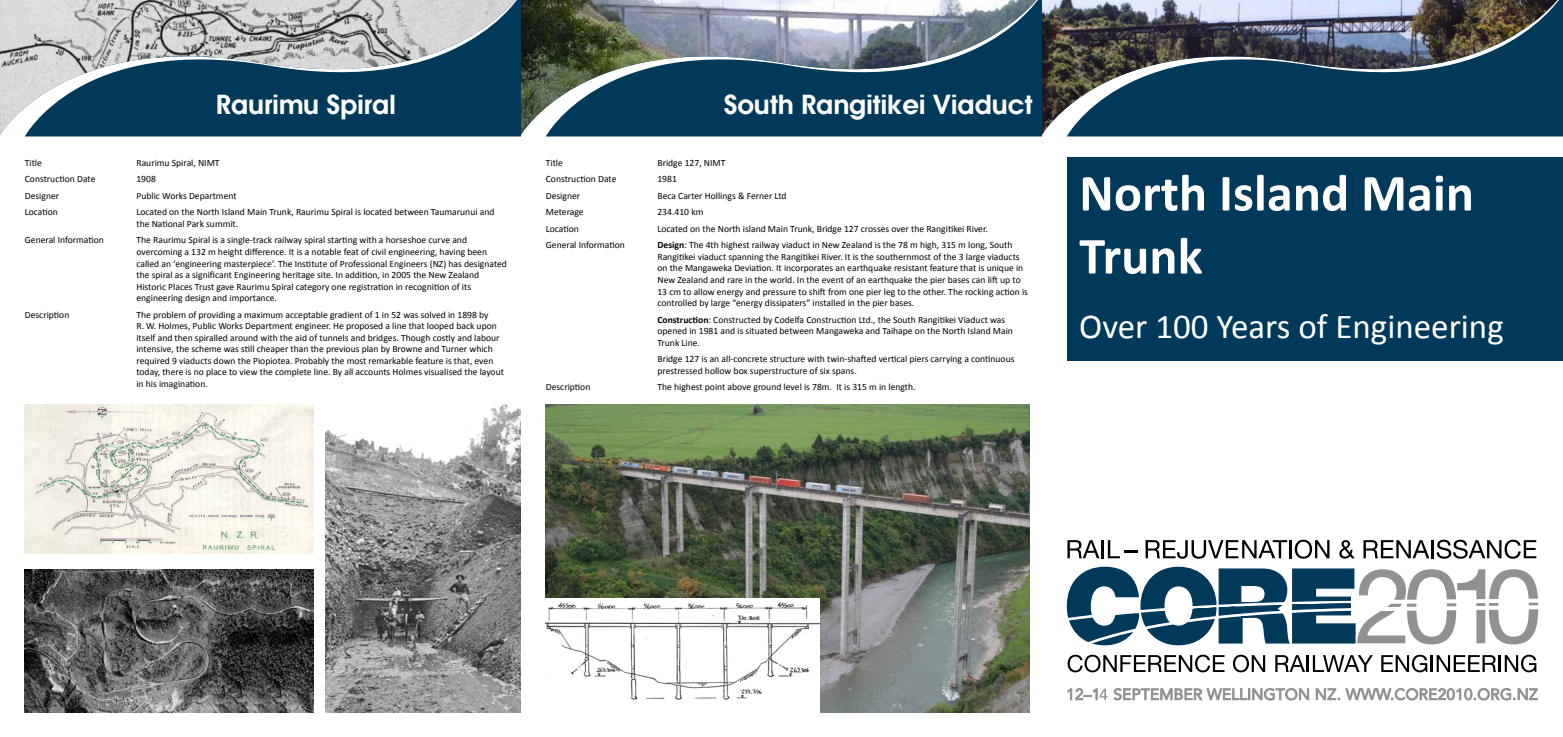
<style>
.page{position:relative;width:1563px;height:737px;background:#fff}
.page>*{position:absolute;margin:0;border:0;box-sizing:border-box;transform-origin:0 0}
.t1{font:700 52.5px/63px "Calibri";color:#fff}
.t2{font:35px "Calibri";color:#fff}
.t3{font:600 26.25px "Atlanta";color:#fff}
.t4{font:9.62px/11.5px "Calibri";color:#000}
.s1{font-weight:700}
</style>
<div class="page">
<div style="left:1067px;top:157px;width:496px;height:204px;background:#00395a"></div>
<img style="left:1042px;top:0;width:521px;height:135px">
<svg style="left:1066px;top:540px;width:473px;height:161px"></svg>
<svg style="left:1067px;top:654px;width:157px;height:18px"></svg>
<svg style="left:1233px;top:654px;width:32px;height:18px"></svg>
<svg style="left:1275px;top:655px;width:98px;height:17px"></svg>
<svg style="left:1381px;top:654px;width:46px;height:18px"></svg>
<hr style="left:1430px;top:655px;width:3px;height:17px;background:#000">
<svg style="left:1436px;top:655px;width:60px;height:17px"></svg>
<hr style="left:1498px;top:655px;width:3px;height:17px;background:#000">
<svg style="left:1504px;top:654px;width:32px;height:18px"></svg>
<svg style="left:1067px;top:540px;width:32px;height:18px"></svg>
<hr style="left:1101px;top:540px;width:3px;height:18px;background:#000">
<svg style="left:1108px;top:540px;width:30px;height:18px"></svg>
<svg style="left:1339px;top:540px;width:15px;height:18px"></svg>
<svg style="left:1363px;top:539px;width:173px;height:19px"></svg>
<svg style="left:1145px;top:539px;width:184px;height:19px"></svg>
<svg style="left:1067px;top:566px;width:471px;height:80px"></svg>
<svg style="left:1113px;top:688px;width:196px;height:12px"></svg>
<svg style="left:1316px;top:688px;width:221px;height:12px"></svg>
<svg style="left:1067px;top:688px;width:40px;height:12px"></svg>
<img style="left:0;top:0;width:515px;height:135px">
<img style="left:521px;top:0;width:515px;height:135px">
<img style="left:325px;top:404px;width:196px;height:308px">
<img style="left:25px;top:570px;width:288px;height:142px">
<img style="left:546px;top:404px;width:483px;height:308px">
<img style="left:25px;top:404px;width:288px;height:149px">
<img style="left:546px;top:598px;width:273px;height:114px">
<h3 class="t3" style="left:216px;top:85px;width:182px">Raurimu Spiral</h3>
<p class="t4" style="left:25px;top:156px;width:19px">Title</p>
<p class="t4" style="left:136px;top:156px;width:85px">Raurimu Spiral, NIMT</p>
<p class="t4" style="left:25px;top:173px;width:72px">Construction Date</p>
<p class="t4" style="left:136px;top:173px;width:21px">1908</p>
<p class="t4" style="left:25px;top:189px;width:36px">Designer</p>
<p class="t4" style="left:136px;top:189px;width:102px">Public Works Department</p>
<p class="t4" style="left:25px;top:206px;width:35px">Location</p>
<p class="t4" style="left:136px;top:206px;width:359px">Located on the North Island Main Trunk, Raurimu Spiral is located between Taumarunui and the National Park summit.</p>
<p class="t4" style="left:25px;top:234px;width:81px">General Information</p>
<p class="t4" style="left:136px;top:234px;width:372px">The Raurimu Spiral is a single-track railway spiral starting with a horseshoe curve and overcoming a 132 m height difference. It is a notable feat of civil engineering, having been called an ‘engineering masterpiece’. The Institute of Professional Engineers (NZ) has designated the spiral as a significant Engineering heritage site. In addition, in 2005 the New Zealand Historic Places Trust gave Raurimu Spiral category one registration in recognition of its engineering design and importance.</p>
<p class="t4" style="left:25px;top:308px;width:46px">Description</p>
<p class="t4" style="left:136px;top:308px;width:369px">The problem of providing a maximum acceptable gradient of 1 in 52 was solved in 1898 by<br>R. W. Holmes, Public Works Department engineer. He proposed a line that looped back upon itself and then spiralled around with the aid of tunnels and bridges. Though costly and labour intensive, the scheme was still cheaper than the previous plan by Browne and Turner which required 9 viaducts down the Piopiotea. Probably the most remarkable feature is that, even today, there is no place to view the complete line. By all accounts Holmes visualised the layout in his imagination.</p>
<h3 class="t3" style="left:724px;top:85px;width:310px">South Rangitikei Viaduct</h3>
<p class="t4" style="left:546px;top:156px;width:19px">Title</p>
<p class="t4" style="left:657px;top:156px;width:70px">Bridge 127, NIMT</p>
<p class="t4" style="left:546px;top:173px;width:72px">Construction Date</p>
<p class="t4" style="left:657px;top:173px;width:21px">1981</p>
<p class="t4" style="left:546px;top:189px;width:36px">Designer</p>
<p class="t4" style="left:657px;top:189px;width:131px">Beca Carter Hollings &amp; Ferner Ltd</p>
<p class="t4" style="left:546px;top:206px;width:39px">Meterage</p>
<p class="t4" style="left:657px;top:206px;width:47px">234.410 km</p>
<p class="t4" style="left:546px;top:222px;width:35px">Location</p>
<p class="t4" style="left:657px;top:222px;width:332px">Located on the North island Main Trunk, Bridge 127 crosses over the Rangitikei River.</p>
<p class="t4" style="left:546px;top:239px;width:81px">General Information</p>
<p class="t4" style="left:657px;top:239px;width:372px"><span class="s1">Design</span>: The 4th highest railway viaduct in New Zealand is the 78 m high, 315 m long, South Rangitikei viaduct spanning the Rangitikei River. It is the southernmost of the 3 large viaducts on the Mangaweka Deviation. It incorporates an earthquake resistant feature that is unique in New Zealand and rare in the world. In the event of an earthquake the pier bases can lift up to 13 cm to allow energy and pressure to shift from one pier leg to the other. The rocking action is controlled by large “energy dissipaters” installed in the pier bases.</p>
<p class="t4" style="left:657px;top:313px;width:357px"><span class="s1">Construction</span>: Constructed by Codelfa Construction Ltd., the South Rangitikei Viaduct was opened in 1981 and is situated between Mangaweka and Taihape on the North Island Main<br>Trunk Line.</p>
<p class="t4" style="left:657px;top:353px;width:359px">Bridge 127 is an all-concrete structure with twin-shafted vertical piers carrying a continuous prestressed hollow box superstructure of six spans.</p>
<p class="t4" style="left:546px;top:381px;width:46px">Description</p>
<p class="t4" style="left:657px;top:381px;width:260px">The highest point above ground level is 78m. It is 315 m in length.</p>
<h1 class="t1" style="left:1079px;top:159px;width:396px">North Island Main<br>Trunk</h1>
<h2 class="t2" style="left:1079px;top:305px;width:426px">Over 100 Years of Engineering</h2>
</div>
